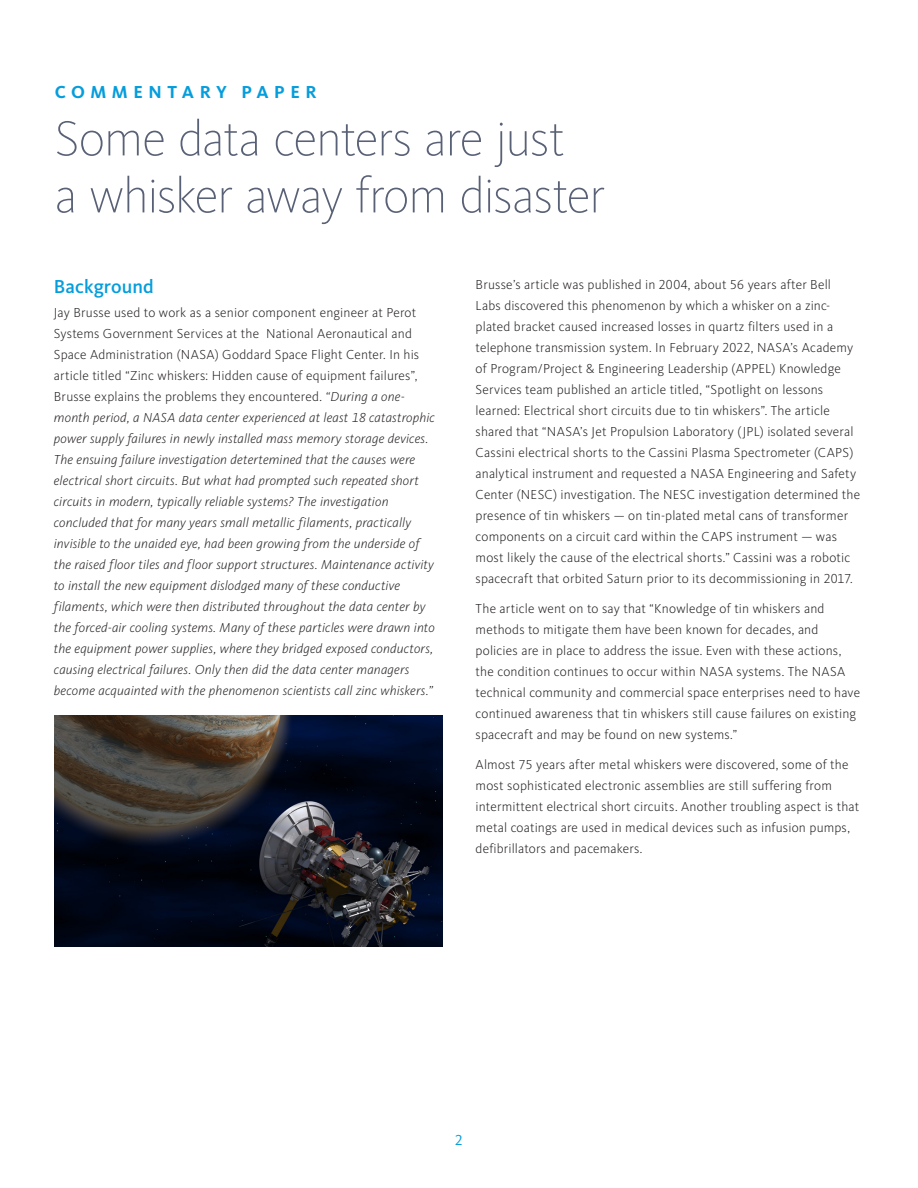
<style>
.page{position:relative;width:918px;height:1188px;background:#fff}
.page>*{position:absolute;margin:0;border:0;box-sizing:border-box;transform-origin:0 0}
.t1{font:200 51px/57px "Kievit OT";letter-spacing:-.03em;color:#596176}
.t2{font:500 19.5px "Kievit OT";color:#069ddc}
.t3{font:700 18px "Kievit OT";letter-spacing:.31em;color:#069ddc}
.t4{font:15px "Kievit OT";color:#069ddc}
.Body{font:300 13.5px/21px "Kievit OT";letter-spacing:.01em;color:#231f20}
.Body-2{font:italic 300 13.5px/21px "Kievit OT";letter-spacing:.015em;color:#231f20}
.s1{font-style:normal}
</style>
<div class="page">
<img style="left:54px;top:716px;width:388px;height:230px">
<p class="t3" style="left:55px;top:82px;width:264px">COMMENTARY PAPER</p>
<p class="t1" style="left:55px;top:109px;width:552px">Some data centers are just<br>a whisker away from disaster</p>
<h2 class="t2" style="left:54px;top:275px;width:101px">Background</h2>
<p class="Body-2" style="left:54px;top:302px;width:383px"><span class="s1">Jay Brusse used to work as a senior component engineer at Perot Systems Government Services at the National Aeronautical and Space Administration (NASA) Goddard Space Flight Center. In his article titled “Zinc whiskers: Hidden cause of equipment failures”, Brusse explains the problems they encountered.</span> “During a one&shy;month period, a NASA data center experienced at least 18 catastrophic power supply failures in newly installed mass memory storage devices.<br>The ensuing failure investigation detertemined that the causes were electrical short circuits. But what had prompted such repeated short circuits in modern, typically reliable systems? The investigation concluded that for many years small metallic filaments, practically invisible to the unaided eye, had been growing from the underside of the raised floor tiles and floor support structures. Maintenance activity to install the new equipment dislodged many of these conductive filaments, which were then distributed throughout the data center by the forced-air cooling systems. Many of these particles were drawn into the equipment power supplies, where they bridged exposed conductors, causing electrical failures. Only then did the data center managers become acquainted with the phenomenon scientists call zinc whiskers.”</p>
<p class="Body" style="left:476px;top:274px;width:386px">Brusse’s article was published in 2004, about 56 years after Bell<br>Labs discovered this phenomenon by which a whisker on a zinc&shy;plated bracket caused increased losses in quartz filters used in a telephone transmission system. In February 2022, NASA’s Academy of Program/Project &amp; Engineering Leadership (APPEL) Knowledge Services team published an article titled, “Spotlight on lessons learned: Electrical short circuits due to tin whiskers”. The article shared that “NASA’s Jet Propulsion Laboratory (JPL) isolated several Cassini electrical shorts to the Cassini Plasma Spectrometer (CAPS) analytical instrument and requested a NASA Engineering and Safety Center (NESC) investigation. The NESC investigation determined the presence of tin whiskers — on tin-plated metal cans of transformer components on a circuit card within the CAPS instrument — was most likely the cause of the electrical shorts.” Cassini was a robotic spacecraft that orbited Saturn prior to its decommissioning in 2017.</p>
<p class="Body" style="left:476px;top:598px;width:386px">The article went on to say that “Knowledge of tin whiskers and methods to mitigate them have been known for decades, and policies are in place to address the issue. Even with these actions, the condition continues to occur within NASA systems. The NASA technical community and commercial space enterprises need to have continued awareness that tin whiskers still cause failures on existing spacecraft and may be found on new systems.”</p>
<p class="Body" style="left:476px;top:754px;width:385px">Almost 75 years after metal whiskers were discovered, some of the most sophisticated electronic assemblies are still suffering from intermittent electrical short circuits. Another troubling aspect is that metal coatings are used in medical devices such as infusion pumps, defibrillators and pacemakers.</p>
<p class="t4" style="left:455px;top:1131px;width:9px">2</p>
</div>
